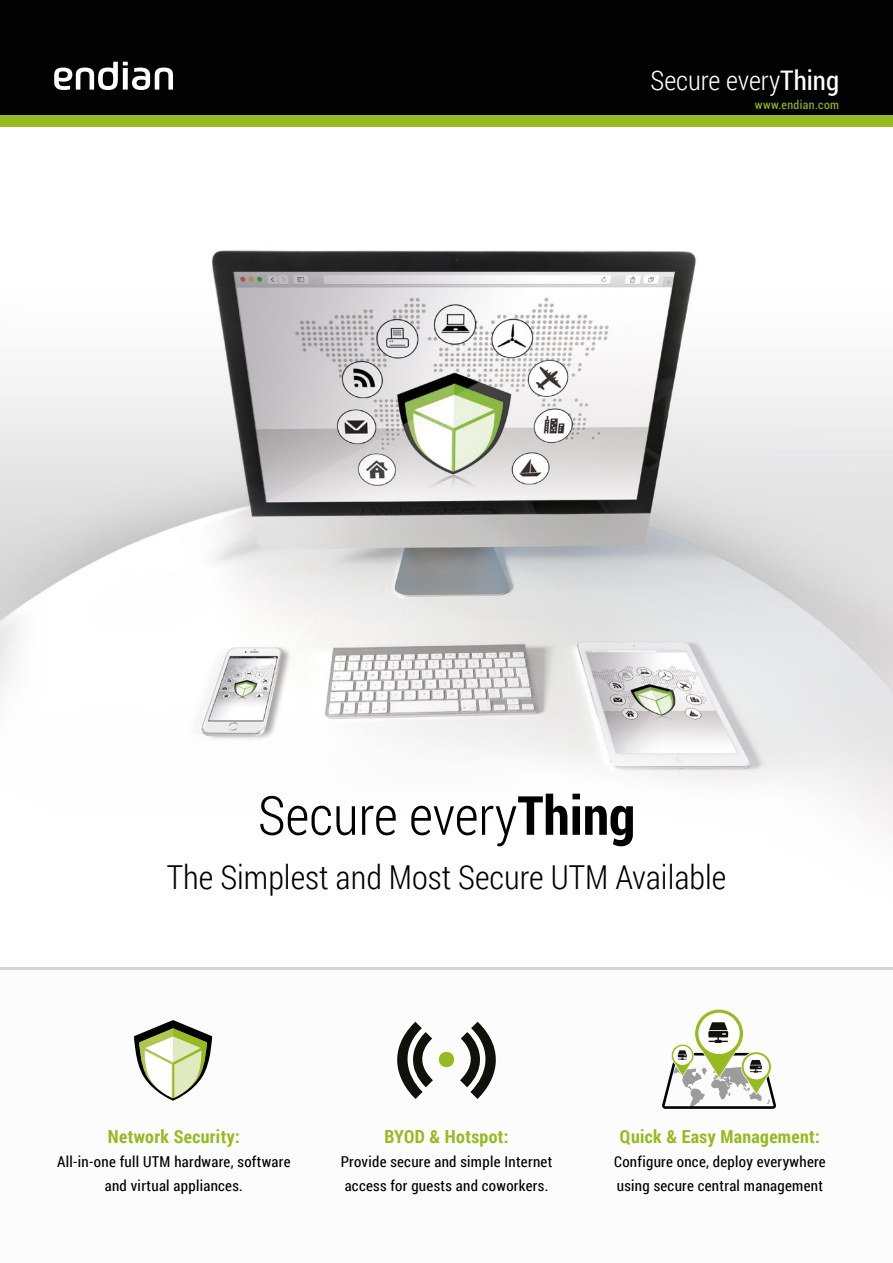
<style>
.page{position:relative;width:893px;height:1263px;background:#fff}
.page>*{position:absolute;margin:0;border:0;box-sizing:border-box;transform-origin:0 0}
.t1{font:300 54px "Roboto Condensed";color:#000}
.t2{font:300 33px "Roboto Condensed";color:#000}
.t3{font:300 27px "Roboto Condensed";color:#fff}
.t4{font:700 18px "Roboto Condensed";letter-spacing:.02em;color:#95bb20}
.t5{font:15px/24px "Roboto Condensed";letter-spacing:.02em;color:#000}
.t6{font:12px "Roboto Condensed";letter-spacing:.03em;color:#95bb20}
.s1{font-weight:400}
.s2{font-weight:700}
</style>
<div class="page">
<div style="left:0;top:115px;width:893px;height:13px;background:#95bb20"></div>
<div style="left:0;top:0;width:893px;height:115px;background:#020203"></div>
<svg style="left:54px;top:62px;width:119px;height:28px"></svg>
<img style="left:0;top:250px;width:893px;height:583px">
<hr style="left:0;top:967px;width:893px;height:2px;background:#d4d3d3">
<svg style="left:397px;top:1021px;width:99px;height:78px"></svg>
<svg style="left:662px;top:1009px;width:114px;height:100px"></svg>
<svg style="left:134px;top:1020px;width:78px;height:81px"></svg>
<h3 class="t3" style="left:651px;top:62px;width:190px">Secure every<span class="s1">Thing</span></h3>
<p class="t6" style="left:755px;top:96px;width:86px">www.endian.com</p>
<h1 class="t1" style="left:258px;top:778px;width:379px">Secure every<span class="s2">Thing</span></h1>
<h2 class="t2" style="left:167px;top:854px;width:561px">The Simplest and Most Secure UTM Available</h2>
<p class="t4" style="left:108px;top:1124px;width:134px">Network Security:</p>
<p class="t5" style="left:57px;top:1149px;width:235px;text-align:center">All-in-one full UTM hardware, software and virtual appliances.</p>
<p class="t4" style="left:384px;top:1124px;width:126px">BYOD &amp; Hotspot:</p>
<p class="t5" style="left:341px;top:1149px;width:213px">Provide secure and simple Internet access for guests and coworkers.</p>
<p class="t4" style="left:620px;top:1124px;width:202px">Quick &amp; Easy Management:</p>
<p class="t5" style="left:614px;top:1149px;width:213px">Configure once, deploy everywhere using secure central management</p>
</div>
